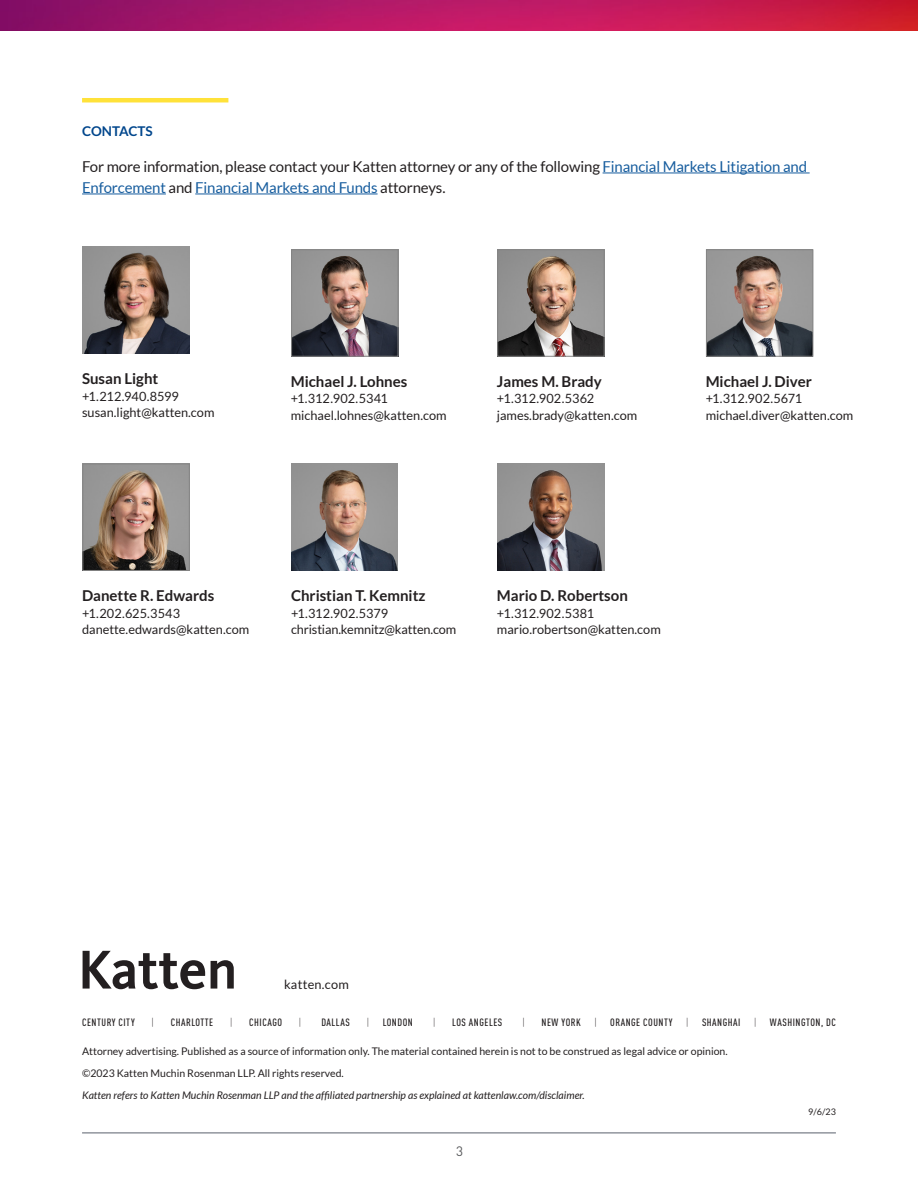
<style>
.page{position:relative;width:918px;height:1188px;background:#fff}
.page>*{position:absolute;margin:0;border:0;box-sizing:border-box;transform-origin:0 0}
.t1{font:15px/21px "Lato";letter-spacing:-.01em;color:#231f20}
.t2{font:700 15px "Lato";color:#231f20}
.t3{font:700 13.5px "Lato";color:#01468c}
.t4{font:13.5px "DINOT";color:#57585a}
.t5{font:12.75px/16.5px "Lato";color:#231f20}
.t6{font:12.75px "Lato";letter-spacing:.02em;color:#231f20}
.t7{font:10.5px "Lato";color:#231f20}
.t8{font:italic 10.5px "Lato";color:#231f20}
.t9{font:500 condensed 10.5px "DINOT";letter-spacing:.05em;color:#231f20}
.t10{font:300 condensed 10.5px "DINOT";color:#231f20}
.t11{font:9px "Lato";color:#231f20}
.s1{color:#175d9e}
</style>
<div class="page">
<hr style="left:82px;top:1132px;width:754px;height:2px;background:#91959d">
<img style="left:0;top:0;width:918px;height:30px">
<hr style="left:82px;top:98px;width:146px;height:4px;background:#ffe23a">
<hr style="left:603px;top:173px;width:207px;height:1px;background:#175d9e">
<hr style="left:82px;top:194px;width:84px;height:1px;background:#175d9e">
<hr style="left:195px;top:194px;width:183px;height:1px;background:#175d9e">
<svg style="left:83px;top:951px;width:151px;height:38px"></svg>
<img style="left:499px;top:251px;width:104px;height:104px">
<div style="left:497px;top:249px;width:108px;height:108px;border:1px solid #848484"></div>
<img style="left:83px;top:247px;width:106px;height:106px">
<img style="left:293px;top:251px;width:103px;height:104px">
<div style="left:291px;top:249px;width:107px;height:108px;border:1px solid #848484"></div>
<img style="left:84px;top:466px;width:104px;height:103px">
<div style="left:82px;top:464px;width:108px;height:107px;border:1px solid #848484"></div>
<img style="left:498px;top:464px;width:106px;height:106px">
<img style="left:291px;top:464px;width:107px;height:106px">
<img style="left:708px;top:251px;width:103px;height:104px">
<div style="left:706px;top:249px;width:107px;height:108px;border:1px solid #848484"></div>
<p class="t3" style="left:82px;top:124px;width:72px">CONTACTS</p>
<p class="t1" style="left:82px;top:156px;width:726px">For more information, please contact your Katten attorney or any of the following <span class="s1">Financial Markets Litigation and<br>Enforcement</span> and <span class="s1">Financial Markets and Funds</span> attorneys.</p>
<p class="t2" style="left:82px;top:370px;width:78px">Susan Light</p>
<p class="t5" style="left:82px;top:388px;width:134px">+1.212.940.8599 susan.light@katten.com</p>
<p class="t2" style="left:291px;top:373px;width:118px">Michael J. Lohnes</p>
<p class="t5" style="left:291px;top:390px;width:157px">+1.312.902.5341 michael.lohnes@katten.com</p>
<p class="t2" style="left:497px;top:373px;width:106px">James M. Brady</p>
<p class="t5" style="left:497px;top:390px;width:142px">+1.312.902.5362 james.brady@katten.com</p>
<p class="t2" style="left:706px;top:373px;width:108px">Michael J. Diver</p>
<p class="t5" style="left:706px;top:390px;width:149px">+1.312.902.5671 michael.diver@katten.com</p>
<p class="t2" style="left:82px;top:587px;width:134px">Danette R. Edwards</p>
<p class="t5" style="left:82px;top:605px;width:169px">+1.202.625.3543 danette.edwards@katten.com</p>
<p class="t2" style="left:291px;top:587px;width:136px">Christian T. Kemnitz</p>
<p class="t5" style="left:291px;top:605px;width:167px">+1.312.902.5379 christian.kemnitz@katten.com</p>
<p class="t2" style="left:497px;top:587px;width:132px">Mario D. Robertson</p>
<p class="t5" style="left:497px;top:605px;width:165px">+1.312.902.5381 mario.robertson@katten.com</p>
<p class="t6" style="left:284px;top:977px;width:66px">katten.com</p>
<p class="t9" style="left:82px;top:1016px;width:54px">CENTURY CITY</p>
<p class="t10" style="left:152px;top:1016px;width:4px">|</p>
<p class="t9" style="left:171px;top:1016px;width:44px">CHARLOTTE</p>
<p class="t10" style="left:230px;top:1016px;width:4px">|</p>
<p class="t9" style="left:249px;top:1016px;width:34px">CHICAGO</p>
<p class="t10" style="left:299px;top:1016px;width:4px">|</p>
<p class="t9" style="left:321px;top:1016px;width:30px">DALLAS</p>
<p class="t10" style="left:367px;top:1016px;width:4px">|</p>
<p class="t9" style="left:383px;top:1016px;width:32px">LONDON</p>
<p class="t10" style="left:433px;top:1016px;width:4px">|</p>
<p class="t9" style="left:452px;top:1016px;width:52px">LOS ANGELES</p>
<p class="t10" style="left:522px;top:1016px;width:4px">|</p>
<p class="t9" style="left:542px;top:1016px;width:41px">NEW YORK</p>
<p class="t10" style="left:594px;top:1016px;width:4px">|</p>
<p class="t9" style="left:610px;top:1016px;width:64px">ORANGE COUNTY</p>
<p class="t10" style="left:686px;top:1016px;width:4px">|</p>
<p class="t9" style="left:702px;top:1016px;width:40px">SHANGHAI</p>
<p class="t10" style="left:754px;top:1016px;width:4px">|</p>
<p class="t9" style="left:770px;top:1016px;width:67px">WASHINGTON, DC</p>
<p class="t7" style="left:82px;top:1046px;width:647px">Attorney advertising. Published as a source of information only. The material contained herein is not to be construed as legal advice or opinion.</p>
<p class="t7" style="left:82px;top:1068px;width:263px">©2023 Katten Muchin Rosenman LLP. All rights reserved.</p>
<p class="t8" style="left:82px;top:1090px;width:504px">Katten refers to Katten Muchin Rosenman LLP and the affiliated partnership as explained at kattenlaw.com/disclaimer.</p>
<p class="t4" style="left:456px;top:1142px;width:9px">3</p>
<p class="t11" style="left:808px;top:1107px;width:29px">9/6/23</p>
</div>
